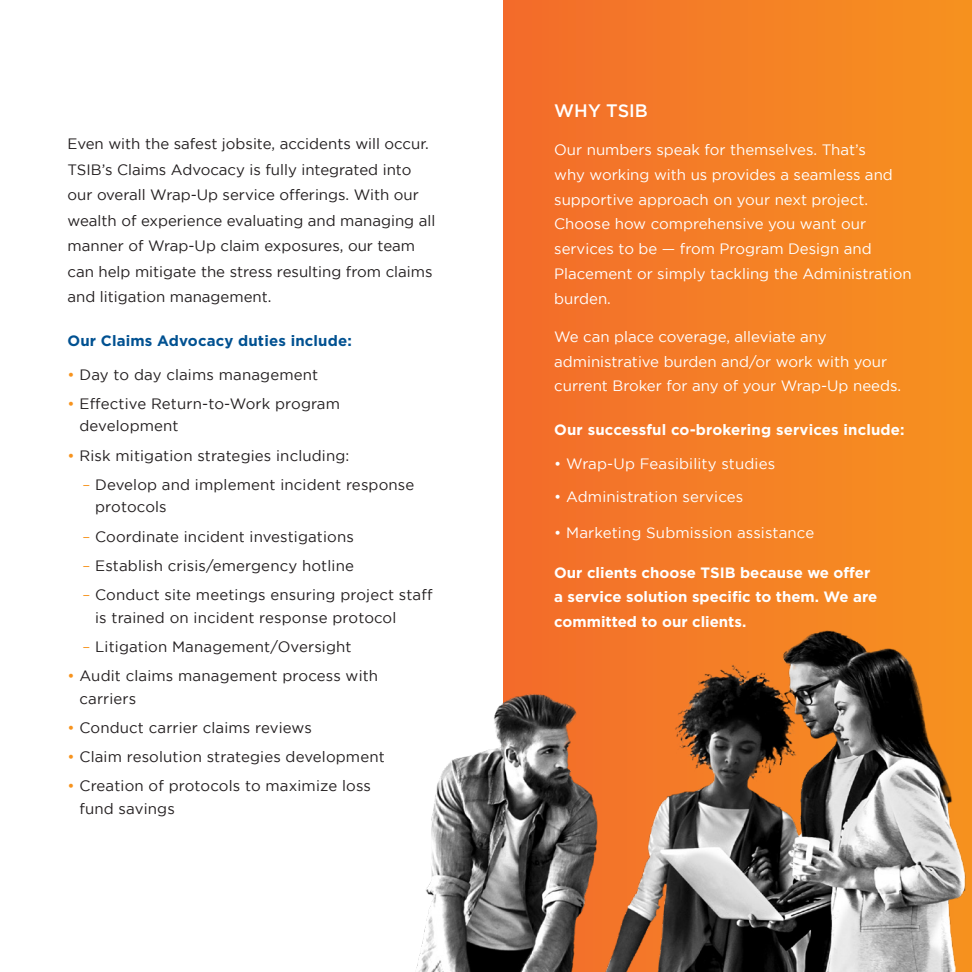
<style>
.page{position:relative;width:972px;height:972px;background:#fff}
.page>*{position:absolute;margin:0;border:0;box-sizing:border-box;transform-origin:0 0}
.t1{font:500 18px "Gotham";color:#fff}
.t2{font:15px/25.5px "Gotham";letter-spacing:.01em;color:#231f20}
.t3{font:15px/24.8px "Gotham";color:#fff}
.t4{font:700 15px/24.8px "Gotham";color:#fff}
.t5{font:700 15px "Gotham";letter-spacing:.01em;color:#005191}
.s1{color:#f7931d}
</style>
<div class="page">
<div style="left:503px;top:0;width:469px;height:972px;background:linear-gradient(to right,#f36b2b,#f6921f)"></div>
<img style="left:416px;top:616px;width:556px;height:356px">
<p class="t2" style="left:68px;top:131px;width:369px">Even with the safest jobsite, accidents will occur.<br>TSIB’s Claims Advocacy is fully integrated into our overall Wrap-Up service offerings. With our wealth of experience evaluating and managing all manner of Wrap-Up claim exposures, our team can help mitigate the stress resulting from claims and litigation management.</p>
<p class="t5" style="left:68px;top:332px;width:286px">Our Claims Advocacy duties include:</p>
<p class="t2" style="left:68px;top:361px;width:252px"><span class="s1">•</span> Day to day claims management</p>
<p class="t2" style="left:79px;top:392px;width:262px;line-height:22.5px;text-indent:-12px"><span class="s1">•</span> Effective Return-to-Work program development</p>
<p class="t2" style="left:68px;top:442px;width:283px"><span class="s1">•</span> Risk mitigation strategies including:</p>
<p class="t2" style="left:95px;top:473px;width:321px;line-height:22.5px;text-indent:-13px"><span class="s1">–</span> Develop and implement incident response protocols</p>
<p class="t2" style="left:82px;top:523px;width:273px"><span class="s1">–</span> Coordinate incident investigations</p>
<p class="t2" style="left:82px;top:552px;width:273px"><span class="s1">–</span> Establish crisis/emergency hotline</p>
<p class="t2" style="left:95px;top:583px;width:339px;line-height:22.5px;text-indent:-13px"><span class="s1">–</span> Conduct site meetings ensuring project staff is trained on incident response protocol</p>
<p class="t2" style="left:82px;top:633px;width:271px"><span class="s1">–</span> Litigation Management/Oversight</p>
<p class="t2" style="left:79px;top:664px;width:300px;line-height:22.5px;text-indent:-12px"><span class="s1">•</span> Audit claims management process with carriers</p>
<p class="t2" style="left:68px;top:714px;width:246px"><span class="s1">•</span> Conduct carrier claims reviews</p>
<p class="t2" style="left:68px;top:744px;width:319px"><span class="s1">•</span> Claim resolution strategies development</p>
<p class="t2" style="left:79px;top:774px;width:293px;line-height:22.5px;text-indent:-12px"><span class="s1">•</span> Creation of protocols to maximize loss fund savings</p>
<p class="t1" style="left:554px;top:100px;width:95px">WHY TSIB</p>
<p class="t3" style="left:554px;top:137px;width:359px">Our numbers speak for themselves. That’s<br>why working with us provides a seamless and supportive approach on your next project.<br>Choose how comprehensive you want our services to be — from Program Design and Placement or simply tackling the Administration burden.</p>
<p class="t3" style="left:554px;top:324px;width:348px">We can place coverage, alleviate any administrative burden and/or work with your current Broker for any of your Wrap-Up needs.</p>
<p class="t4" style="left:554px;top:417px;width:352px">Our successful co-brokering services include:</p>
<p class="t3" style="left:554px;top:451px;width:222px">• Wrap-Up Feasibility studies</p>
<p class="t3" style="left:554px;top:484px;width:191px">• Administration services</p>
<p class="t3" style="left:554px;top:520px;width:262px">• Marketing Submission assistance</p>
<p class="t4" style="left:554px;top:560px;width:325px">Our clients choose TSIB because we offer a service solution specific to them. We are committed to our clients.</p>
</div>
